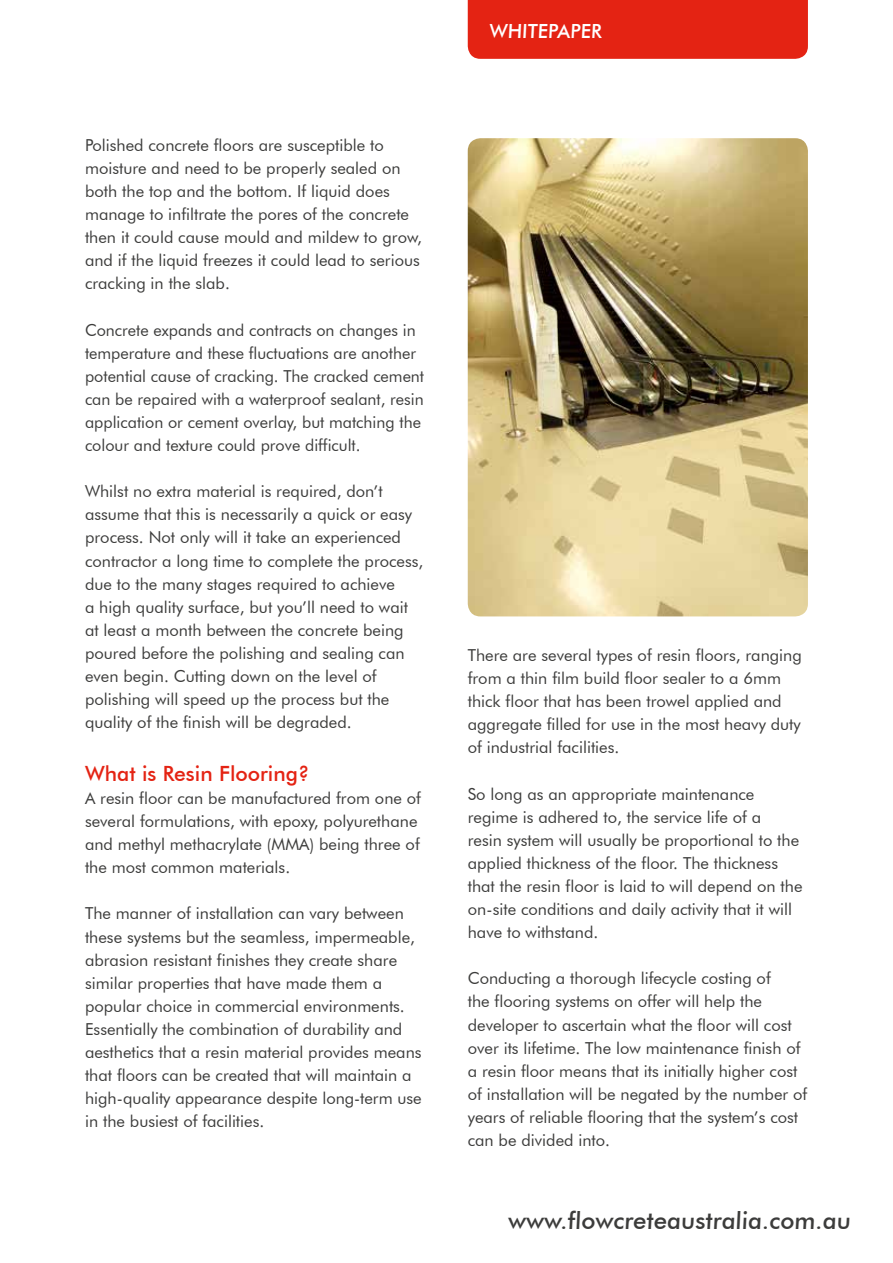
<style>
.page{position:relative;width:893px;height:1263px;background:#fff}
.page>*{position:absolute;margin:0;border:0;box-sizing:border-box;transform-origin:0 0}
.t1{font:500 24px "Futura BT";color:#3c3c3b}
.t2{font:500 21px "Futura BT";color:#e42313}
.t3{font:500 19.5px "Futura BT";color:#fff}
.t4{font:16.5px/23.1px "Futura BT";color:#3c3c3b}
</style>
<div class="page">
<div style="left:468px;top:0;width:340px;height:59px;background:#e42313"></div>
<img style="left:468px;top:138px;width:340px;height:478px">
<p class="t4" style="left:85px;top:133px;width:339px">Polished concrete floors are susceptible to moisture and need to be properly sealed on both the top and the bottom. If liquid does manage to infiltrate the pores of the concrete then it could cause mould and mildew to grow, and if the liquid freezes it could lead to serious cracking in the slab.</p>
<p class="t4" style="left:85px;top:318px;width:341px">Concrete expands and contracts on changes in temperature and these fluctuations are another potential cause of cracking. The cracked cement can be repaired with a waterproof sealant, resin application or cement overlay, but matching the colour and texture could prove difficult.</p>
<p class="t4" style="left:85px;top:480px;width:340px">Whilst no extra material is required, don’t assume that this is necessarily a quick or easy process. Not only will it take an experienced contractor a long time to complete the process, due to the many stages required to achieve<br>a high quality surface, but you’ll need to wait at least a month between the concrete being poured before the polishing and sealing can even begin. Cutting down on the level of polishing will speed up the process but the quality of the finish will be degraded.</p>
<p class="t2" style="left:85px;top:761px;width:226px">What is Resin Flooring?</p>
<p class="t4" style="left:85px;top:786px;width:337px">A resin floor can be manufactured from one of several formulations, with epoxy, polyurethane and methyl methacrylate (MMA) being three of the most common materials.</p>
<p class="t4" style="left:85px;top:902px;width:338px">The manner of installation can vary between these systems but the seamless, impermeable, abrasion resistant finishes they create share similar properties that have made them a popular choice in commercial environments.<br>Essentially the combination of durability and aesthetics that a resin material provides means that floors can be created that will maintain a high-quality appearance despite long-term use in the busiest of facilities.</p>
<p class="t3" style="left:489px;top:19px;width:114px">WHITEPAPER</p>
<p class="t4" style="left:468px;top:643px;width:336px">There are several types of resin floors, ranging from a thin film build floor sealer to a 6mm thick floor that has been trowel applied and aggregate filled for use in the most heavy duty of industrial facilities.</p>
<p class="t4" style="left:468px;top:782px;width:336px">So long as an appropriate maintenance regime is adhered to, the service life of a<br>resin system will usually be proportional to the applied thickness of the floor. The thickness that the resin floor is laid to will depend on the on-site conditions and daily activity that it will have to withstand.</p>
<p class="t4" style="left:468px;top:967px;width:341px">Conducting a thorough lifecycle costing of<br>the flooring systems on offer will help the developer to ascertain what the floor will cost over its lifetime. The low maintenance finish of a resin floor means that its initially higher cost of installation will be negated by the number of years of reliable flooring that the system’s cost can be divided into.</p>
<h1 class="t1" style="left:508px;top:1206px;width:345px">www.flowcreteaustralia.com.au</h1>
</div>
